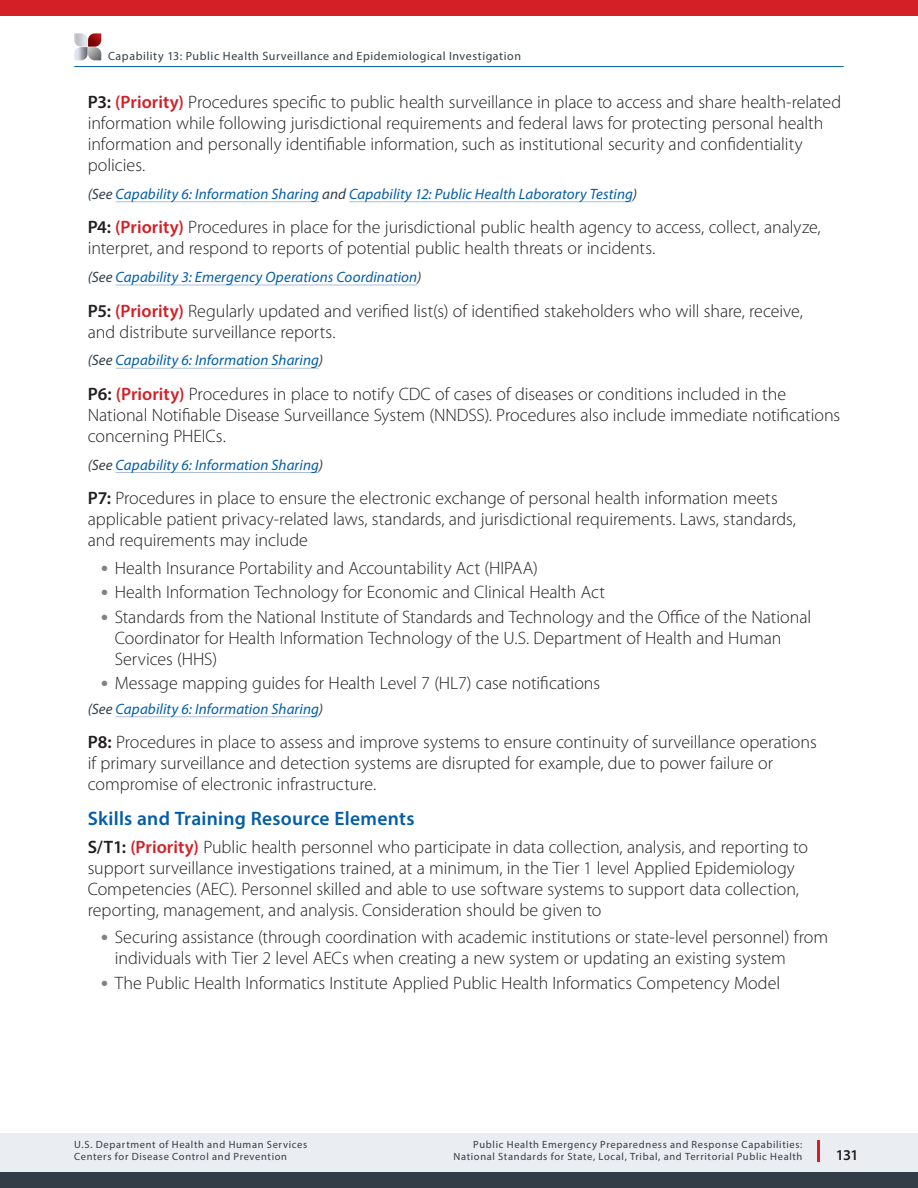
<style>
.page{position:relative;width:918px;height:1188px;background:#fff}
.page>*{position:absolute;margin:0;border:0;box-sizing:border-box;transform-origin:0 0}
.Function_H4{font:600 19.5px "Myriad Pro";letter-spacing:.015em;color:#015dab}
.Function-Body1{font:300 18px/21px "Myriad Pro";letter-spacing:-.005em;color:#231f20}
.Function-Note{font:italic 15px "Myriad Pro";letter-spacing:.01em;color:#015dab}
.t1{font:600 15px "Myriad Pro";color:#231f20}
.t2{font:12px "Myriad Pro";letter-spacing:.045em;color:#323d47}
.t3{font:10.5px/12px "Myriad Pro";letter-spacing:.06em;color:#323d47;text-align:right}
.s1{font-weight:600}
.s2{font-weight:600;color:#d41f26}
.s3{color:#323d47}
.s4{font-weight:900;font-stretch:semi-expanded;color:#808285}
</style>
<div class="page">
<div style="left:0;top:1133px;width:918px;height:55px;background:#eaeef3"></div>
<div style="left:0;top:1172px;width:918px;height:16px;background:#323d47"></div>
<div style="left:0;top:0;width:918px;height:16px;background:#d41f26"></div>
<hr style="left:817px;top:1140px;width:2px;height:22px;background:#d41f26">
<svg style="left:74px;top:33px;width:27px;height:27px"></svg>
<hr style="left:74px;top:66px;width:770px;height:1px;background:#015dab">
<hr style="left:116px;top:201px;width:203px;height:1px;background:#adbcde">
<hr style="left:349px;top:201px;width:284px;height:1px;background:#adbcde">
<hr style="left:116px;top:285px;width:301px;height:1px;background:#adbcde">
<hr style="left:116px;top:368px;width:203px;height:1px;background:#adbcde">
<hr style="left:116px;top:472px;width:203px;height:1px;background:#adbcde">
<hr style="left:116px;top:717px;width:203px;height:1px;background:#adbcde">
<p class="t2" style="left:108px;top:49px;width:414px">Capability 13: Public Health Surveillance and Epidemiological Investigation</p>
<p class="Function-Body1" style="left:88px;top:92px;width:755px"><span class="s1">P3:</span> <span class="s2">(Priority)</span> Procedures specific to public health surveillance in place to access and share health-related information while following jurisdictional requirements and federal laws for protecting personal health information and personally identifiable information, such as institutional security and confidentiality policies.</p>
<p class="Function-Note" style="left:88px;top:184px;width:551px"><span class="s3">(See</span> Capability 6: Information Sharing <span class="s3">and</span> Capability 12: Public Health Laboratory Testing<span class="s3">)</span></p>
<p class="Function-Body1" style="left:88px;top:217px;width:734px"><span class="s1">P4:</span> <span class="s2">(Priority)</span> Procedures in place for the jurisdictional public health agency to access, collect, analyze, interpret, and respond to reports of potential public health threats or incidents.</p>
<p class="Function-Note" style="left:88px;top:268px;width:335px"><span class="s3">(See</span> Capability 3: Emergency Operations Coordination<span class="s3">)</span></p>
<p class="Function-Body1" style="left:88px;top:300px;width:717px"><span class="s1">P5:</span> <span class="s2">(Priority)</span> Regularly updated and verified list(s) of identified stakeholders who will share, receive, and distribute surveillance reports.</p>
<p class="Function-Note" style="left:88px;top:351px;width:237px"><span class="s3">(See</span> Capability 6: Information Sharing<span class="s3">)</span></p>
<p class="Function-Body1" style="left:88px;top:384px;width:754px"><span class="s1">P6:</span> <span class="s2">(Priority)</span> Procedures in place to notify CDC of cases of diseases or conditions included in the<br>National Notifiable Disease Surveillance System (NNDSS). Procedures also include immediate notifications concerning PHEICs.</p>
<p class="Function-Note" style="left:88px;top:455px;width:237px"><span class="s3">(See</span> Capability 6: Information Sharing<span class="s3">)</span></p>
<p class="Function-Body1" style="left:88px;top:488px;width:710px"><span class="s1">P7:</span> Procedures in place to ensure the electronic exchange of personal health information meets applicable patient privacy-related laws, standards, and jurisdictional requirements. Laws, standards, and requirements may include</p>
<p class="Function-Body1" style="left:101px;top:558px;width:438px"><span class="s4">•</span> Health Insurance Portability and Accountability Act (HIPAA)</p>
<p class="Function-Body1" style="left:101px;top:582px;width:505px"><span class="s4">•</span> Health Information Technology for Economic and Clinical Health Act</p>
<p class="Function-Body1" style="left:115px;top:607px;width:698px;text-indent:-14px"><span class="s4">•</span> Standards from the National Institute of Standards and Technology and the Office of the National<br>Coordinator for Health Information Technology of the U.S. Department of Health and Human<br>Services (HHS)</p>
<p class="Function-Body1" style="left:101px;top:673px;width:500px"><span class="s4">•</span> Message mapping guides for Health Level 7 (HL7) case notifications</p>
<p class="Function-Note" style="left:88px;top:699px;width:237px"><span class="s3">(See</span> Capability 6: Information Sharing<span class="s3">)</span></p>
<p class="Function-Body1" style="left:88px;top:732px;width:731px"><span class="s1">P8:</span> Procedures in place to assess and improve systems to ensure continuity of surveillance operations if primary surveillance and detection systems are disrupted for example, due to power failure or compromise of electronic infrastructure.</p>
<h4 class="Function_H4" style="left:88px;top:806px;width:328px">Skills and Training Resource Elements</h4>
<p class="Function-Body1" style="left:88px;top:836px;width:722px"><span class="s1">S/T1:</span> <span class="s2">(Priority)</span> Public health personnel who participate in data collection, analysis, and reporting to support surveillance investigations trained, at a minimum, in the Tier 1 level Applied Epidemiology Competencies (AEC). Personnel skilled and able to use software systems to support data collection, reporting, management, and analysis. Consideration should be given to</p>
<p class="Function-Body1" style="left:115px;top:927px;width:715px;text-indent:-14px"><span class="s4">•</span> Securing assistance (through coordination with academic institutions or state-level personnel) from individuals with Tier 2 level AECs when creating a new system or updating an existing system</p>
<p class="Function-Body1" style="left:101px;top:973px;width:681px"><span class="s4">•</span> The Public Health Informatics Institute Applied Public Health Informatics Competency Model</p>
<p class="t3" style="left:74px;top:1139px;width:234px;text-align:left">U.S. Department of Health and Human Services<br>Centers for Disease Control and Prevention</p>
<p class="t3" style="left:453px;top:1139px;width:350px">Public Health Emergency Preparedness and Response Capabilities:<br>National Standards for State, Local, Tribal, and Territorial Public Health</p>
<p class="t1" style="left:836px;top:1145px;width:24px">131</p>
</div>
